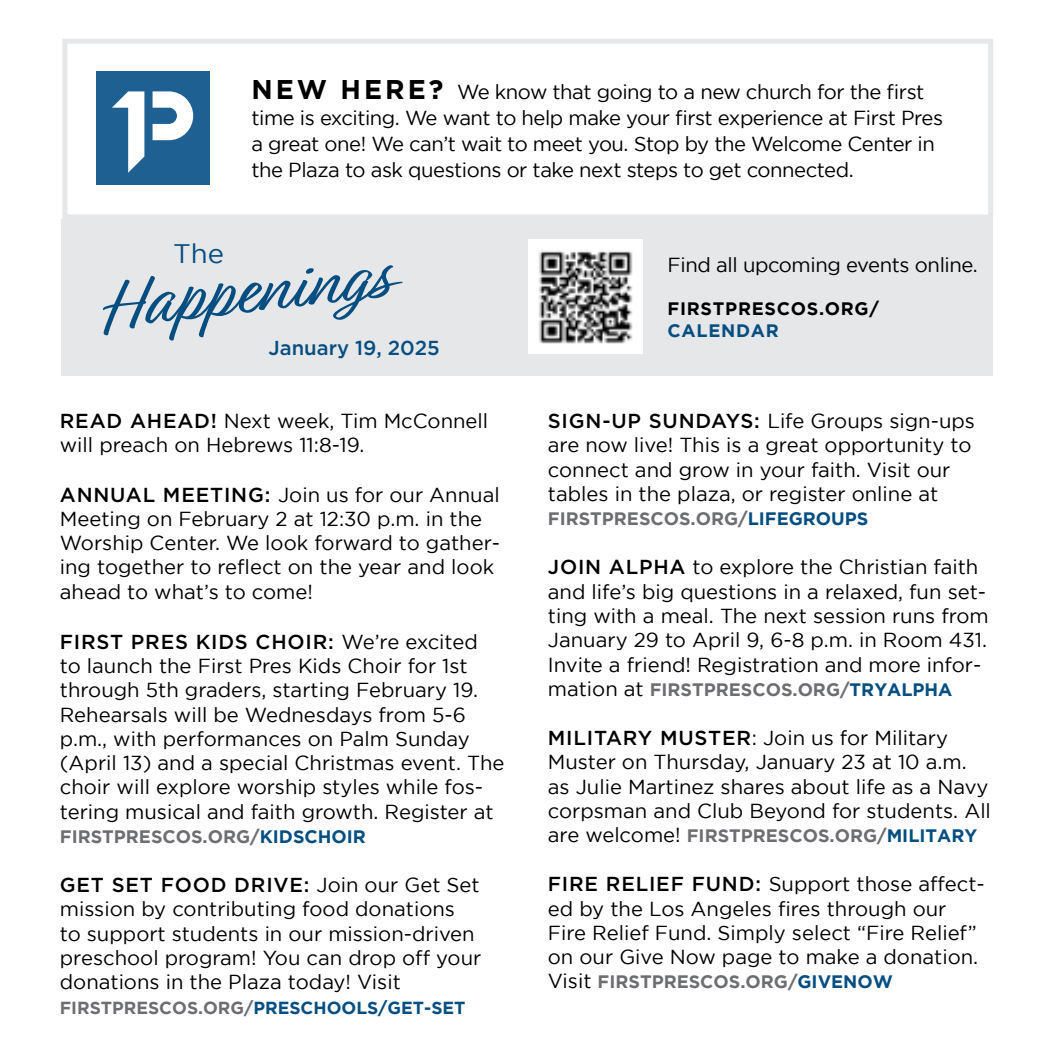
<style>
.page{position:relative;width:1053px;height:1053px;background:#fff}
.page>*{position:absolute;margin:0;border:0;box-sizing:border-box;transform-origin:0 0}
.t1{font:26.78px "Gotham";color:#054e81}
.t2{font:20.25px/24.3px "Gotham";color:#000}
.t3{font:20.25px/25.9px "Gotham";letter-spacing:-.025em;color:#000}
.t4{font:20.25px "Gotham";letter-spacing:-.02em;color:#000}
.t5{font:500 20.25px "Gotham";color:#054e81}
.t6{font:700 18px "Gotham";color:#6d6e71}
.t7{font:700 18px "Gotham";letter-spacing:.04em;color:#000}
.t8{font:700 18px "Gotham";letter-spacing:.04em;color:#054e81}
.t9{font:700 17.55px "Gotham";color:#054e81}
.s1{font-weight:700;font-size:27px}
.s2{font-weight:500}
.s3{color:#054e81}
.s4{color:#6d6e71}
.s5{font-weight:400;font-size:20.25px;color:#000}
</style>
<div class="page">
<div style="left:62px;top:219px;width:931px;height:157px;background:#e6e7e8"></div>
<img style="left:528px;top:239px;width:115px;height:115px">
<svg style="left:103px;top:265px;width:300px;height:76px"></svg>
<div style="left:62px;top:39px;width:931px;height:180px;border:5px solid #e6e7e8"></div>
<div style="left:96px;top:71px;width:113px;height:114px;background:#1f6092"></div>
<svg style="left:153px;top:91px;width:40px;height:49px"></svg>
<svg style="left:112px;top:91px;width:32px;height:82px"></svg>
<h1 class="t1" style="left:173px;top:238px;width:53px">The</h1>
<p class="t3" style="left:251px;top:79px;width:693px"><span class="s1">NEW HERE?</span> We know that going to a new church for the first time is exciting. We want to help make your first experience at First Pres a great one! We can’t wait to meet you. Stop by the Welcome Center in the Plaza to ask questions or take next steps to get connected.</p>
<p class="t5" style="left:269px;top:334px;width:173px">January 19, 2025</p>
<p class="t4" style="left:668px;top:254px;width:312px">Find all upcoming events online.</p>
<p class="t7" style="left:668px;top:298px;width:213px">FIRSTPRESCOS.ORG/</p>
<p class="t8" style="left:668px;top:321px;width:113px">CALENDAR</p>
<p class="t2" style="left:60px;top:409px;width:430px"><span class="s2">READ AHEAD!</span> Next week, Tim McConnell will preach on Hebrews 11:8-19.</p>
<p class="t2" style="left:60px;top:482px;width:442px"><span class="s2">ANNUAL MEETING:</span> Join us for our Annual Meeting on February 2 at 12:30 p.m. in the Worship Center. We look forward to gather&shy;ing together to reflect on the year and look ahead to what’s to come!</p>
<p class="t2" style="left:60px;top:629px;width:446px"><span class="s2">FIRST PRES KIDS CHOIR:</span> We’re excited<br>to launch the First Pres Kids Choir for 1st through 5th graders, starting February 19.<br>Rehearsals will be Wednesdays from 5-6 p.m., with performances on Palm Sunday (April 13) and a special Christmas event. The choir will explore worship styles while fos&shy;tering musical and faith growth. Register at</p>
<p class="t6" style="left:60px;top:826px;width:307px">FIRSTPRESCOS.ORG/<span class="s3">KIDSCHOIR</span></p>
<p class="t2" style="left:60px;top:873px;width:423px"><span class="s2">GET SET FOOD DRIVE:</span> Join our Get Set mission by contributing food donations<br>to support students in our mission-driven preschool program! You can drop off your donations in the Plaza today! Visit</p>
<p class="t9" style="left:60px;top:997px;width:407px"><span class="s4">FIRSTPRESCOS.ORG/</span>PRESCHOOLS/GET-SET</p>
<p class="t2" style="left:548px;top:409px;width:429px"><span class="s2">SIGN-UP SUNDAYS:</span> Life Groups sign-ups are now live! This is a great opportunity to connect and grow in your faith. Visit our tables in the plaza, or register online at</p>
<p class="t6" style="left:548px;top:509px;width:322px">FIRSTPRESCOS.ORG/<span class="s3">LIFEGROUPS</span></p>
<p class="t2" style="left:548px;top:555px;width:443px"><span class="s2">JOIN ALPHA</span> to explore the Christian faith and life’s big questions in a relaxed, fun set&shy;ting with a meal. The next session runs from January 29 to April 9, 6-8 p.m. in Room 431.<br>Invite a friend! Registration and more infor-</p>
<p class="t6" style="left:548px;top:679px;width:406px"><span class="s5">mation at</span> FIRSTPRESCOS.ORG/<span class="s3">TRYALPHA</span></p>
<p class="t2" style="left:548px;top:725px;width:445px"><span class="s2">MILITARY MUSTER</span>: Join us for Military Muster on Thursday, January 23 at 10 a.m. as Julie Martinez shares about life as a Navy corpsman and Club Beyond for students. All</p>
<p class="t6" style="left:548px;top:825px;width:431px"><span class="s5">are welcome!</span> FIRSTPRESCOS.ORG/<span class="s3">MILITARY</span></p>
<p class="t2" style="left:548px;top:872px;width:438px"><span class="s2">FIRE RELIEF FUND:</span> Support those affect&shy;ed by the Los Angeles fires through our Fire Relief Fund. Simply select “Fire Relief” on our Give Now page to make a donation.</p>
<p class="t6" style="left:548px;top:972px;width:347px"><span class="s5">Visit</span> FIRSTPRESCOS.ORG/<span class="s3">GIVENOW</span></p>
</div>
